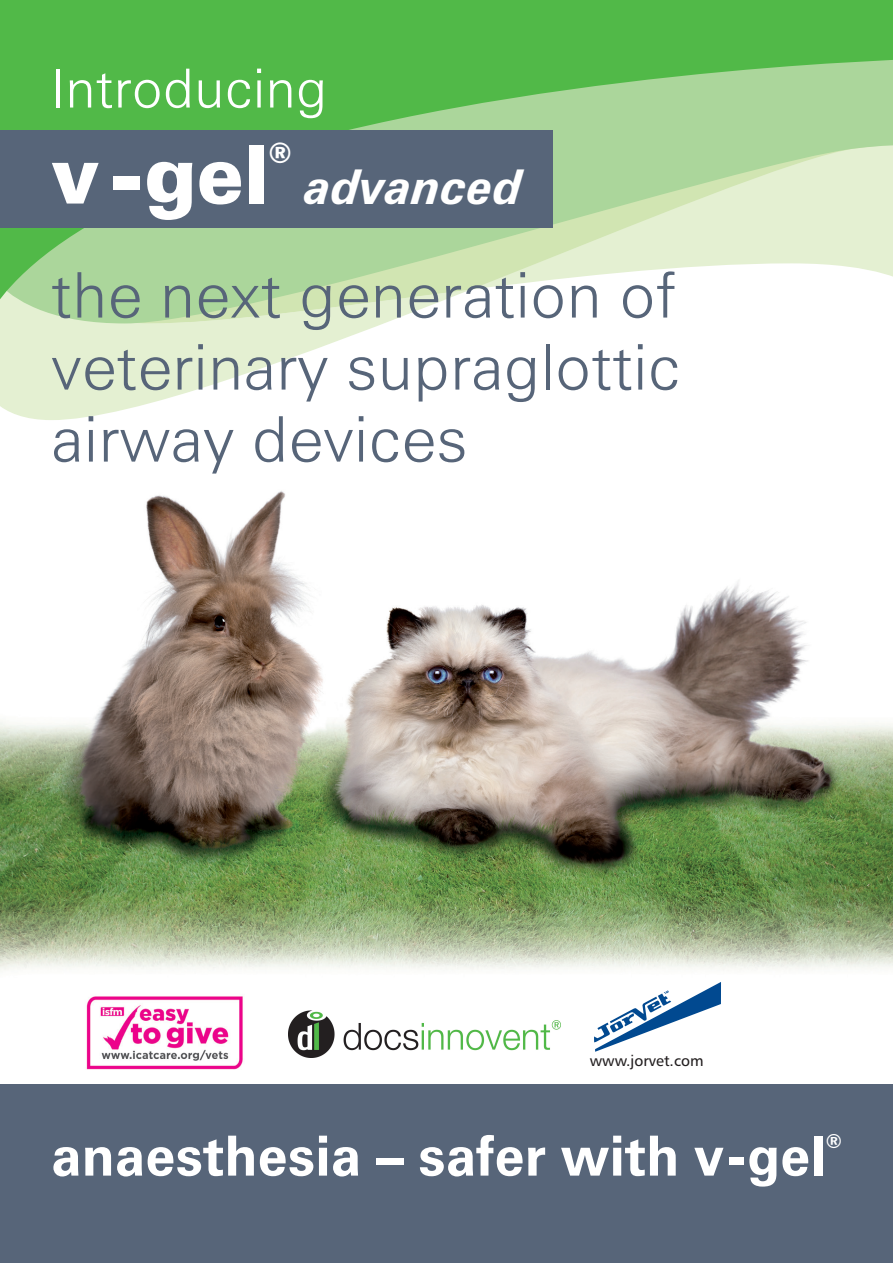
<style>
.page{position:relative;width:893px;height:1263px;background:#fff}
.page>*{position:absolute;margin:0;border:0;box-sizing:border-box;transform-origin:0 0}
.Table_heads{font:900 81px "Zurich BT";color:#fff}
.Table_heads-2{font:300 63px "Zurich BT";color:#576579}
.Table_heads-3{font:700 55.5px "Zurich BT";color:#fff}
.Table_heads-4{font:300 54px "Zurich BT";color:#fff}
.Table_heads-5{font:italic 700 48px "Zurich BT";color:#fff}
.Table_heads-6{font:900 28.35px "Zurich BT";color:#fff}
.Table_heads-7{font:700 19.35px "Zurich BT";color:#fff}
.List_Paragraph{font:15.3px "Humanist 777 BT Roman B";color:#231f20}
</style>
<div class="page">
<img style="left:0;top:491px;width:892px;height:550px">
<div style="left:0;top:1084px;width:893px;height:179px;background:#576579"></div>
<svg style="left:0;top:346px;width:323px;height:74px;fill:#e4f0d2"></svg>
<svg style="left:0;top:0;width:893px;height:346px;background:#9fd593"></svg>
<svg style="left:594px;top:982px;width:127px;height:70px"></svg>
<div style="left:0;top:130px;width:553px;height:98px;background:#576579"></div>
<img style="left:83px;top:992px;width:163px;height:78px">
<img style="left:289px;top:1010px;width:272px;height:47px">
<p class="Table_heads-4" style="left:51px;top:56px;width:278px">Introducing</p>
<p class="Table_heads" style="left:51px;top:125px;width:220px">v -gel</p>
<p class="Table_heads-6" style="left:269px;top:136px;width:25px">®</p>
<p class="Table_heads-5" style="left:305px;top:157px;width:219px">advanced</p>
<p class="Table_heads-2" style="left:51px;top:257px;width:627px">the next generation of</p>
<p class="Table_heads-2" style="left:51px;top:329px;width:631px">veterinary supraglottic</p>
<p class="Table_heads-2" style="left:51px;top:401px;width:418px">airway devices</p>
<p class="List_Paragraph" style="left:590px;top:1051px;width:115px">www.jorvet.com</p>
<p class="Table_heads-3" style="left:51px;top:1122px;width:776px">anaesthesia – safer with v-gel</p>
<p class="Table_heads-7" style="left:826px;top:1129px;width:18px">®</p>
</div>
